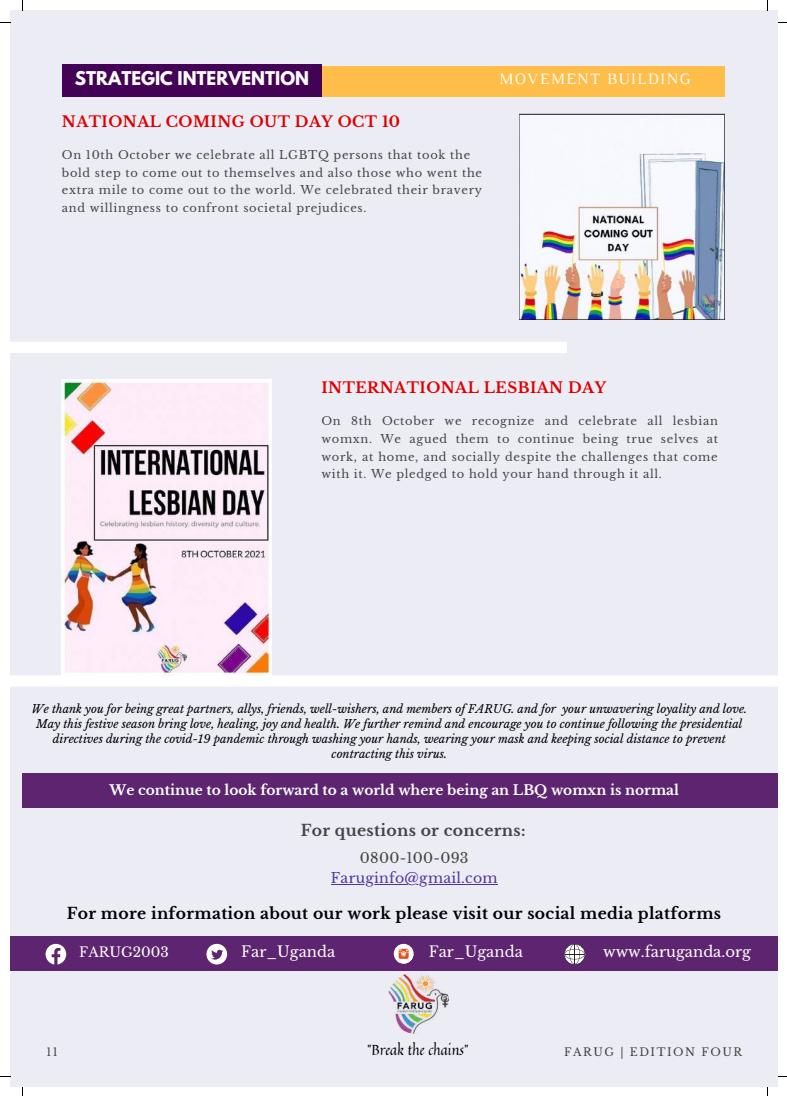
<style>
.page{position:relative;width:787px;height:1096px;background:#fff}
.page>*{position:absolute;margin:0;border:0;box-sizing:border-box;transform-origin:0 0}
.t1{font:700 16.75px "League Spartan";color:#fff}
.t2{font:16.12px "Luthier";letter-spacing:.06em;color:#fff}
.t3{font:700 15.62px "Libre Baskerville";letter-spacing:.02em;color:#000}
.t4{font:700 15.62px "Libre Baskerville";letter-spacing:.02em;color:#444440}
.t5{font:700 14.88px "Libre Baskerville";letter-spacing:.03em;color:#d00}
.t6{font:14.75px "Libre Baskerville";color:#fff}
.t7{font:14.5px "Quintessential";color:#000}
.t8{font:14px "Libre Baskerville";letter-spacing:.02em;color:#4d35a1}
.t9{font:14px "Libre Baskerville";letter-spacing:.02em;color:#444440}
.t10{font:700 13.75px "Libre Baskerville";color:#fff}
.t11{font:13.5px "Libre Baskerville";color:#fff}
.t12{font:11.38px/17.9px "Libre Baskerville";letter-spacing:.06em;color:#464544}
.t13{font:italic 11.38px/15px "Libre Baskerville";color:#000;text-align:center}
.t14{font:11px "Libre Baskerville";letter-spacing:.14em;color:#444440}
</style>
<div class="page">
<div style="left:10px;top:10px;width:768px;height:1076px;background:#ececf4"></div>
<div style="left:62px;top:66px;width:662px;height:30px;background:#ffbd4a"></div>
<div style="left:62px;top:64px;width:260px;height:33px;background:#440257"></div>
<div style="left:10px;top:342px;width:557px;height:11px;background:#fff"></div>
<div style="left:10px;top:675px;width:768px;height:11px;background:#fff"></div>
<img style="left:519px;top:114px;width:205px;height:205px">
<img style="left:62px;top:380px;width:209px;height:295px">
<div style="left:22px;top:773px;width:756px;height:34px;background:#5d256f"></div>
<img style="left:386px;top:971px;width:63px;height:62px;border-radius:50%">
<div style="left:10px;top:936px;width:768px;height:35px;background:#5d256f"></div>
<svg style="left:46px;top:943px;width:20px;height:21px"></svg>
<svg style="left:206px;top:943px;width:21px;height:21px"></svg>
<svg style="left:394px;top:943px;width:19px;height:20px"></svg>
<svg style="left:397px;top:946px;width:17px;height:18px"></svg>
<svg style="left:564px;top:943px;width:21px;height:21px"></svg>
<hr style="left:331px;top:884px;width:167px;height:1px;background:#4d35a1">
<h1 class="t1" style="left:75px;top:70px;width:236px">STRATEGIC INTERVENTION</h1>
<h2 class="t2" style="left:499px;top:73px;width:193px">MOVEMENT BUILDING</h2>
<h3 class="t5" style="left:62px;top:113px;width:340px">NATIONAL COMING OUT DAY OCT 10</h3>
<p class="t12" style="left:62px;top:146px;width:422px">On 10th October we celebrate all LGBTQ persons that took the bold step to come out to themselves and also those who went the extra mile to come out to the world. We celebrated their bravery and willingness to confront societal prejudices.</p>
<h3 class="t5" style="left:321px;top:379px;width:286px">INTERNATIONAL LESBIAN DAY</h3>
<p class="t12" style="left:321px;top:412px;width:398px;text-align:justify">On 8th October we recognize and celebrate all lesbian womxn. We agued them to continue being true selves at work, at home, and socially despite the challenges that come with it. We pledged to hold your hand through it all.</p>
<p class="t13" style="left:32px;top:701px;width:717px">We thank you for being great partners, allys, friends, well-wishers, and members of FARUG. and for your unwavering loyality and love.<br>May this festive season bring love, healing, joy and health. We further remind and encourage you to continue following the presidential directives during the covid-19 pandemic through washing your hands, wearing your mask and keeping social distance to prevent contracting this virus.</p>
<p class="t10" style="left:109px;top:781px;width:571px">We continue to look forward to a world where being an LBQ womxn is normal</p>
<h3 class="t4" style="left:301px;top:820px;width:226px">For questions or concerns:</h3>
<p class="t9" style="left:360px;top:849px;width:110px">0800-100-093</p>
<p class="t8" style="left:331px;top:869px;width:168px">Faruginfo@gmail.com</p>
<h3 class="t3" style="left:67px;top:903px;width:656px">For more information about our work please visit our social media platforms</h3>
<p class="t11" style="left:79px;top:943px;width:91px">FARUG2003</p>
<p class="t6" style="left:241px;top:943px;width:96px">Far_Uganda</p>
<p class="t6" style="left:429px;top:943px;width:96px">Far_Uganda</p>
<p class="t6" style="left:603px;top:943px;width:149px">www.faruganda.org</p>
<p class="t7" style="left:367px;top:1038px;width:103px">"Break the chains"</p>
<p class="t14" style="left:46px;top:1045px;width:13px">11</p>
<p class="t14" style="left:564px;top:1045px;width:179px">FARUG | EDITION FOUR</p>
</div>
